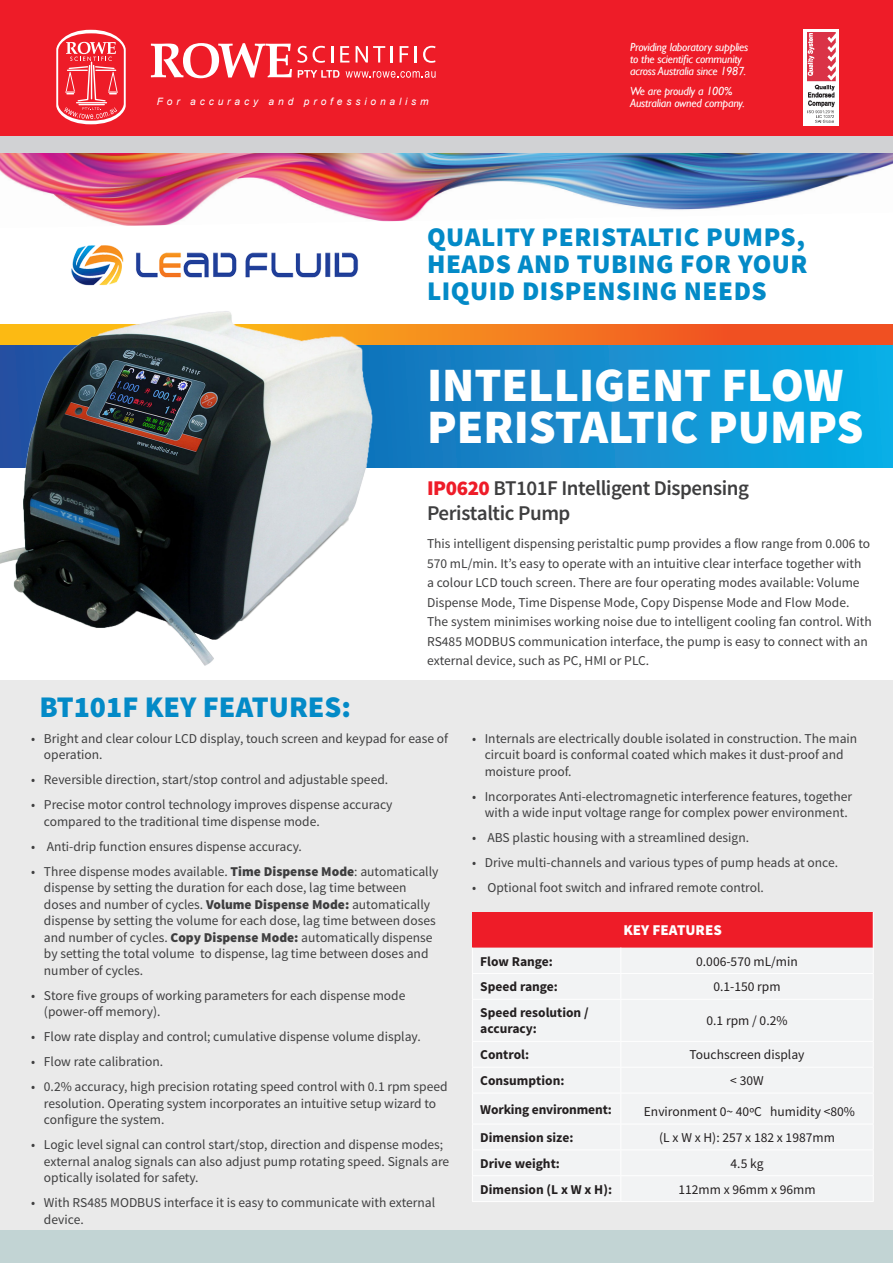
<style>
.page{position:relative;width:893px;height:1263px;background:#fff}
.page>*{position:absolute;margin:0;border:0;box-sizing:border-box;transform-origin:0 0}
.t1{font:900 48px/42px "Source Sans Pro";color:#fff}
.t2{font:900 30px "Source Sans Pro";color:#038ac7}
.t3{font:900 27px/27px "Source Sans Pro";letter-spacing:.02em;color:#038ac7;text-align:justify}
.t4{font:600 21px/25.2px "Source Sans Pro";letter-spacing:-.02em;color:#3e3e3f}
.t5{font:900 15px "Source Sans Pro";color:#fff}
.t6{font:13.5px/16.5px "Source Sans Pro";color:#3e3e3f}
.t7{font:13.5px "Source Sans Pro";color:#231f20}
.t8{font:700 13.5px/16.2px "Source Sans Pro";color:#231f20}
.t9{font:italic 11.7px/11.7px "Gill Sans";letter-spacing:-.02em;color:#fff}
.t10{font:italic 10.2px "Arial";letter-spacing:.38em;color:#fff}
.s1{font-weight:900;color:#ee1c28}
.s2{font-weight:900}
</style>
<div class="page">
<img style="left:0;top:153px;width:893px;height:73px">
<svg style="left:377px;top:344px;width:516px;height:124px;background:#1391cf"></svg>
<svg style="left:377px;top:324px;width:516px;height:20px;background:#f26a20"></svg>
<div style="left:0;top:0;width:893px;height:141px;background:#ee1c28"></div>
<div style="left:0;top:137px;width:893px;height:16px;background:#d1d2d4"></div>
<div style="left:804px;top:29px;width:35px;height:97px;background:#fff"></div>
<img style="left:807px;top:32px;width:29px;height:90px">
<svg style="left:56px;top:30px;width:70px;height:94px"></svg>
<svg style="left:151px;top:43px;width:285px;height:35px"></svg>
<div style="left:0;top:680px;width:893px;height:583px;background:#eaeaea"></div>
<div style="left:0;top:1230px;width:893px;height:33px;background:#c2d4d4"></div>
<div style="left:472px;top:912px;width:401px;height:35px;background:#ee1c28"></div>
<div style="left:473px;top:947px;width:400px;height:254px;background:#f2f3f4"></div>
<hr style="left:873px;top:912px;width:1px;height:35px;background:#fff">
<svg style="left:472px;top:947px;width:1px;height:52px"></svg>
<hr style="left:472px;top:1000px;width:1px;height:41px;background:#fff">
<svg style="left:472px;top:1042px;width:1px;height:51px"></svg>
<hr style="left:472px;top:1093px;width:1px;height:31px;background:#fff">
<svg style="left:472px;top:1125px;width:1px;height:76px"></svg>
<hr style="left:472px;top:1041px;width:149px;height:1px;background:#fff">
<svg style="left:620px;top:947px;width:1px;height:52px"></svg>
<svg style="left:873px;top:947px;width:1px;height:52px"></svg>
<hr style="left:620px;top:1000px;width:1px;height:41px;background:#fff">
<hr style="left:873px;top:1000px;width:1px;height:41px;background:#fff">
<svg style="left:620px;top:1042px;width:1px;height:51px"></svg>
<svg style="left:873px;top:1042px;width:1px;height:51px"></svg>
<hr style="left:620px;top:1093px;width:1px;height:31px;background:#fff">
<hr style="left:873px;top:1093px;width:1px;height:31px;background:#fff">
<svg style="left:620px;top:1125px;width:1px;height:76px"></svg>
<svg style="left:873px;top:1125px;width:1px;height:76px"></svg>
<hr style="left:472px;top:973px;width:149px;height:1px;background:#fff">
<hr style="left:621px;top:973px;width:253px;height:1px;background:#fff">
<hr style="left:472px;top:999px;width:149px;height:1px;background:#fff">
<hr style="left:472px;top:1067px;width:149px;height:1px;background:#fff">
<hr style="left:621px;top:999px;width:253px;height:1px;background:#fff">
<hr style="left:472px;top:1093px;width:149px;height:1px;background:#fff">
<hr style="left:472px;top:1124px;width:149px;height:1px;background:#fff">
<hr style="left:472px;top:1149px;width:149px;height:1px;background:#fff">
<hr style="left:472px;top:1175px;width:149px;height:1px;background:#fff">
<hr style="left:472px;top:1201px;width:149px;height:1px;background:#fff">
<hr style="left:621px;top:1041px;width:253px;height:1px;background:#fff">
<hr style="left:621px;top:1067px;width:253px;height:1px;background:#fff">
<hr style="left:621px;top:1093px;width:253px;height:1px;background:#fff">
<hr style="left:621px;top:1124px;width:253px;height:1px;background:#fff">
<hr style="left:621px;top:1149px;width:253px;height:1px;background:#fff">
<hr style="left:621px;top:1175px;width:253px;height:1px;background:#fff">
<hr style="left:621px;top:1201px;width:253px;height:1px;background:#fff">
<img style="left:0;top:311px;width:377px;height:355px">
<img style="left:71px;top:245px;width:288px;height:41px">
<p class="t9" style="left:630px;top:42px;width:120px">Providing laboratory supplies to the scientific community across Australia since 1987.</p>
<p class="t9" style="left:630px;top:85px;width:104px">We are proudly a 100%</p>
<p class="t10" style="left:157px;top:95px;width:273px">For accuracy and professionalism</p>
<p class="t9" style="left:630px;top:97px;width:116px">Australian owned company.</p>
<p class="t3" style="left:427px;top:224px;width:382px">QUALITY PERISTALTIC PUMPS, HEADS AND TUBING FOR YOUR LIQUID DISPENSING NEEDS</p>
<p class="t1" style="left:427px;top:367px;width:438px">INTELLIGENT FLOW<br>PERISTALTIC PUMPS</p>
<p class="t2" style="left:39px;top:687px;width:313px">BT101F KEY FEATURES:</p>
<p class="t4" style="left:427px;top:476px;width:324px"><span class="s1">IP0620</span> BT101F Intelligent Dispensing<br>Peristaltic Pump</p>
<p class="t6" style="left:427px;top:534px;width:446px;line-height:19.5px">This intelligent dispensing peristaltic pump provides a flow range from 0.006 to 570 mL/min. It’s easy to operate with an intuitive clear interface together with a colour LCD touch screen. There are four operating modes available: Volume Dispense Mode, Time Dispense Mode, Copy Dispense Mode and Flow Mode.<br>The system minimises working noise due to intelligent cooling fan control. With RS485 MODBUS communication interface, the pump is easy to connect with an external device, such as PC, HMI or PLC.</p>
<p class="t6" style="left:44px;top:730px;width:406px;text-indent:-13px">• Bright and clear colour LCD display, touch screen and keypad for ease of operation.</p>
<p class="t6" style="left:31px;top:772px;width:359px">• Reversible direction, start/stop control and adjustable speed.</p>
<p class="t6" style="left:44px;top:797px;width:350px;text-indent:-13px">• Precise motor control technology improves dispense accuracy compared to the traditional time dispense mode.</p>
<p class="t6" style="left:31px;top:838px;width:272px">• Anti-drip function ensures dispense accuracy.</p>
<p class="t6" style="left:44px;top:863px;width:396px;text-indent:-13px">• Three dispense modes available. <span class="s2">Time Dispense Mode</span>: automatically dispense by setting the duration for each dose, lag time between doses and number of cycles. <span class="s2">Volume Dispense Mode:</span> automatically dispense by setting the volume for each dose, lag time between doses and number of cycles. <span class="s2">Copy Dispense Mode:</span> automatically dispense by setting the total volume to dispense, lag time between doses and number of cycles.</p>
<p class="t6" style="left:44px;top:987px;width:363px;text-indent:-13px">• Store five groups of working parameters for each dispense mode (power-off memory).</p>
<p class="t6" style="left:31px;top:1029px;width:391px">• Flow rate display and control; cumulative dispense volume display.</p>
<p class="t6" style="left:31px;top:1054px;width:134px">• Flow rate calibration.</p>
<p class="t6" style="left:44px;top:1079px;width:405px;text-indent:-13px">• 0.2% accuracy, high precision rotating speed control with 0.1 rpm speed resolution. Operating system incorporates an intuitive setup wizard to configure the system.</p>
<p class="t6" style="left:44px;top:1137px;width:407px;text-indent:-13px">• Logic level signal can control start/stop, direction and dispense modes; external analog signals can also adjust pump rotating speed. Signals are optically isolated for safety.</p>
<p class="t6" style="left:44px;top:1195px;width:393px;text-indent:-13px">• With RS485 MODBUS interface it is easy to communicate with external device.</p>
<p class="t6" style="left:485px;top:730px;width:374px;text-indent:-13px">• Internals are electrically double isolated in construction. The main circuit board is conformal coated which makes it dust-proof and moisture proof.</p>
<p class="t6" style="left:485px;top:788px;width:369px;text-indent:-13px">• Incorporates Anti-electromagnetic interference features, together with a wide input voltage range for complex power environment.</p>
<p class="t6" style="left:472px;top:830px;width:279px">• ABS plastic housing with a streamlined design.</p>
<p class="t6" style="left:472px;top:855px;width:368px">• Drive multi-channels and various types of pump heads at once.</p>
<p class="t6" style="left:472px;top:880px;width:293px">• Optional foot switch and infrared remote control.</p>
<p class="t5" style="left:623px;top:920px;width:100px">KEY FEATURES</p>
<p class="t8" style="left:480px;top:953px;width:74px">Flow Range:</p>
<p class="t7" style="left:696px;top:953px;width:103px">0.006-570 mL/min</p>
<p class="t8" style="left:480px;top:979px;width:79px">Speed range:</p>
<p class="t7" style="left:713px;top:978px;width:69px">0.1-150 rpm</p>
<p class="t8" style="left:480px;top:1005px;width:110px">Speed resolution / accuracy:</p>
<p class="t7" style="left:707px;top:1012px;width:82px">0.1 rpm / 0.2%</p>
<p class="t8" style="left:480px;top:1047px;width:50px">Control:</p>
<p class="t7" style="left:689px;top:1046px;width:116px">Touchscreen display</p>
<p class="t8" style="left:480px;top:1073px;width:86px">Consumption:</p>
<p class="t7" style="left:730px;top:1072px;width:35px">&lt; 30W</p>
<p class="t8" style="left:480px;top:1101px;width:133px">Working environment:</p>
<p class="t7" style="left:644px;top:1103px;width:213px">Environment 0~ 40ᵒC humidity &lt;80%</p>
<p class="t8" style="left:480px;top:1130px;width:95px">Dimension size:</p>
<p class="t7" style="left:659px;top:1129px;width:177px">(L x W x H): 257 x 182 x 1987mm</p>
<p class="t8" style="left:480px;top:1156px;width:81px">Drive weight:</p>
<p class="t7" style="left:731px;top:1155px;width:34px">4.5 kg</p>
<p class="t8" style="left:480px;top:1181px;width:133px">Dimension (L x W x H):</p>
<p class="t7" style="left:678px;top:1181px;width:139px">112mm x 96mm x 96mm</p>
</div>
